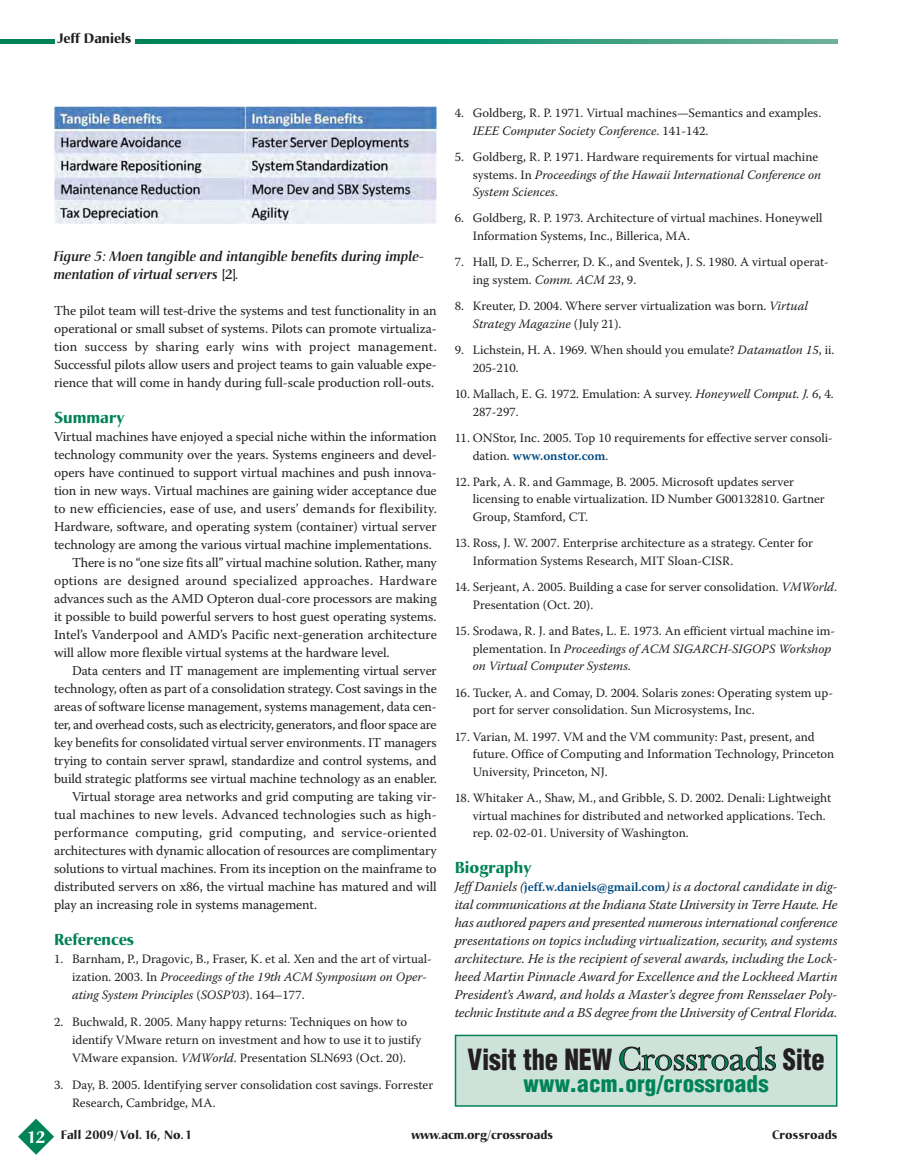
<style>
.page{position:relative;width:905px;height:1175px;background:#fff}
.page>*{position:absolute;margin:0;border:0;box-sizing:border-box;transform-origin:0 0}
.t1{font:900 condensed 28.5px "Helvetica";letter-spacing:-.01em;color:#231f20;scale:.93 1}
.t2{font:900 condensed 22.5px "Helvetica";letter-spacing:.005em;color:#008356}
.t3{font:700 15.75px "Christiana";color:#008356}
.t4{font:13.5px/18px "Warnock Pro";letter-spacing:-.005em;color:#231f20;text-align:justify}
.t5{font:italic 13.5px/18px "Warnock Pro";letter-spacing:-.015em;color:#231f20;text-align:justify}
.t6{font:13.5px "Warnock Pro";letter-spacing:.015em;color:#231f20}
.t7{font:italic 500 13.5px/18px "Christiana";color:#231f20}
.t8{font:13.5px "Warnock Pro";letter-spacing:.02em;color:#231f20}
.t9{font:700 13.5px "Christiana";color:#231f20}
.t10{font:12.75px/17.5px "Warnock Pro";color:#231f20}
.t11{font:700 12px "Christiana";color:#231f20}
.t12{font:700 12px "Christiana";letter-spacing:.02em;color:#231f20}
.s1{font-style:normal}
.s2{font-style:italic}
.s3{font-weight:600;color:#004a80}
.s4{font-weight:600;font-style:normal;font-size:12.75px;color:#004a80}
.s5{font-size:16.5px;color:#fff}
</style>
<div class="page">
<div style="left:0;top:39px;width:54px;height:5px;background:#008356"></div>
<svg style="left:135px;top:39px;width:702px;height:5px;background:#239876"></svg>
<svg style="left:18px;top:1118px;width:36px;height:36px"></svg>
<img style="left:54px;top:106px;width:382px;height:118px">
<div style="left:456px;top:1036px;width:380px;height:69px;background:#cde2d9"></div>
<div style="left:454px;top:1034px;width:383px;height:72px;border:2px solid #008356"></div>
<svg style="left:619px;top:1046px;width:157px;height:25px"></svg>
<p class="t9" style="left:57px;top:33px;width:76px">Jeff Daniels</p>
<p class="t7" style="left:54px;top:249px;width:372px">Figure 5: Moen tangible and intangible benefits during imple&shy;mentation of virtual servers <span class="s1">[2]</span>.</p>
<p class="t4" style="left:54px;top:303px;width:384px">The pilot team will test-drive the systems and test functionality in an operational or small subset of systems. Pilots can promote virtualiza&shy;tion success by sharing early wins with project management.<br>Successful pilots allow users and project teams to gain valuable expe&shy;rience that will come in handy during full-scale production roll-outs.</p>
<p class="t3" style="left:54px;top:411px;width:72px">Summary</p>
<p class="t4" style="left:54px;top:429px;width:384px">Virtual machines have enjoyed a special niche within the information</p>
<p class="t4" style="left:54px;top:447px;width:384px">technology community over the years. Systems engineers and devel-</p>
<p class="t4" style="left:54px;top:465px;width:384px">opers have continued to support virtual machines and push innova-</p>
<p class="t4" style="left:54px;top:483px;width:384px">tion in new ways. Virtual machines are gaining wider acceptance due</p>
<p class="t6" style="left:54px;top:503px;width:384px">to new efficiencies, ease of use, and users’ demands for flexibility.</p>
<p class="t4" style="left:54px;top:519px;width:384px">Hardware, software, and operating system (container) virtual server</p>
<p class="t4" style="left:54px;top:537px;width:379px">technology are among the various virtual machine implementations.</p>
<p class="t4" style="left:72px;top:555px;width:366px">There is no “one size fits all” virtual machine solution. Rather, many</p>
<p class="t8" style="left:54px;top:575px;width:384px">options are designed around specialized approaches. Hardware</p>
<p class="t4" style="left:54px;top:591px;width:384px">advances such as the AMD Opteron dual-core processors are making</p>
<p class="t4" style="left:54px;top:609px;width:384px">it possible to build powerful servers to host guest operating systems.</p>
<p class="t4" style="left:54px;top:627px;width:384px">Intel’s Vanderpool and AMD’s Pacific next-generation architecture</p>
<p class="t4" style="left:54px;top:645px;width:337px">will allow more flexible virtual systems at the hardware level.</p>
<p class="t4" style="left:72px;top:663px;width:366px">Data centers and IT management are implementing virtual server</p>
<p class="t4" style="left:54px;top:681px;width:384px">technology, often as part of a consolidation strategy. Cost savings in the</p>
<p class="t4" style="left:54px;top:699px;width:384px">areas of software license management, systems management, data cen-</p>
<p class="t4" style="left:54px;top:717px;width:384px">ter, and overhead costs, such as electricity, generators, and floor space are</p>
<p class="t4" style="left:54px;top:735px;width:384px">key benefits for consolidated virtual server environments. IT managers</p>
<p class="t4" style="left:54px;top:753px;width:384px">trying to contain server sprawl, standardize and control systems, and</p>
<p class="t4" style="left:54px;top:771px;width:384px">build strategic platforms see virtual machine technology as an enabler.</p>
<p class="t4" style="left:72px;top:789px;width:366px">Virtual storage area networks and grid computing are taking vir-</p>
<p class="t4" style="left:54px;top:807px;width:384px">tual machines to new levels. Advanced technologies such as high-</p>
<p class="t6" style="left:54px;top:827px;width:384px">performance computing, grid computing, and service-oriented</p>
<p class="t4" style="left:54px;top:843px;width:384px">architectures with dynamic allocation of resources are complimentary</p>
<p class="t4" style="left:54px;top:861px;width:384px">solutions to virtual machines. From its inception on the mainframe to</p>
<p class="t4" style="left:54px;top:879px;width:384px">distributed servers on x86, the virtual machine has matured and will</p>
<p class="t4" style="left:54px;top:897px;width:265px">play an increasing role in systems management.</p>
<p class="t3" style="left:54px;top:933px;width:82px">References</p>
<p class="t10" style="left:72px;top:951px;width:361px;line-height:18px;text-indent:-18px">1. Barnham, P., Dragovic, B., Fraser, K. et al. Xen and the art of virtual&shy;ization. 2003. In <span class="s2">Proceedings of the 19th ACM Symposium on Oper&shy;ating System Principles</span> (<span class="s2">SOSP’03</span>). 164–177.</p>
<p class="t10" style="left:72px;top:1014px;width:351px;line-height:18px;text-indent:-18px">2. Buchwald, R. 2005. Many happy returns: Techniques on how to identify VMware return on investment and how to use it to justify<br>VMware expansion. <span class="s2">VMWorld</span>. Presentation SLN693 (Oct. 20).</p>
<p class="t10" style="left:72px;top:1077px;width:362px;line-height:18px;text-indent:-18px">3. Day, B. 2005. Identifying server consolidation cost savings. Forrester<br>Research, Cambridge, MA.</p>
<p class="t10" style="left:473px;top:105px;width:350px;text-indent:-18px">4. Goldberg, R. P. 1971. Virtual machines—Semantics and examples.<br><span class="s2">IEEE Computer Society Conference</span>. 141-142.</p>
<p class="t10" style="left:473px;top:149px;width:350px;text-indent:-18px">5. Goldberg, R. P. 1971. Hardware requirements for virtual machine systems. In <span class="s2">Proceedings of the Hawaii International Conference on<br>System Sciences</span>.</p>
<p class="t10" style="left:473px;top:211px;width:351px;text-indent:-18px">6. Goldberg, R. P. 1973. Architecture of virtual machines. Honeywell<br>Information Systems, Inc., Billerica, MA.</p>
<p class="t10" style="left:473px;top:254px;width:358px;text-indent:-18px">7. Hall, D. E., Scherrer, D. K., and Sventek, J. S. 1980. A virtual operat&shy;ing system. <span class="s2">Comm. ACM 23</span>, 9.</p>
<p class="t10" style="left:472px;top:298px;width:337px;text-indent:-18px">8. Kreuter, D. 2004. Where server virtualization was born. <span class="s2">Virtual<br>Strategy Magazine</span> (July 21).</p>
<p class="t10" style="left:472px;top:342px;width:363px;text-indent:-18px">9. Lichstein, H. A. 1969. When should you emulate? <span class="s2">Datamatlon 15</span>, ii.<br>205-210.</p>
<p class="t10" style="left:472px;top:386px;width:362px;text-indent:-18px">10. Mallach, E. G. 1972. Emulation: A survey. <span class="s2">Honeywell Comput. J. 6</span>, 4.<br>287-297.</p>
<p class="t10" style="left:472px;top:430px;width:361px;text-indent:-18px">11. ONStor, Inc. 2005. Top 10 requirements for effective server consoli&shy;dation. <span class="s3">www.onstor.com</span>.</p>
<p class="t10" style="left:473px;top:474px;width:353px;text-indent:-18px">12. Park, A. R. and Gammage, B. 2005. Microsoft updates server licensing to enable virtualization. ID Number G00132810. Gartner<br>Group, Stamford, CT.</p>
<p class="t10" style="left:473px;top:535px;width:342px;text-indent:-18px">13. Ross, J. W. 2007. Enterprise architecture as a strategy. Center for<br>Infor mation Systems Research, MIT Sloan-CISR.</p>
<p class="t10" style="left:472px;top:579px;width:366px;text-indent:-18px">14. Serjeant, A. 2005. Building a case for server consolidation. <span class="s2">VMWorld</span>.<br>Presentation (Oct. 20).</p>
<p class="t10" style="left:472px;top:623px;width:364px;text-indent:-18px">15. Srodawa, R. J. and Bates, L. E. 1973. An efficient virtual machine im&shy;plementation. In <span class="s2">Proceedings of ACM SIGARCH-SIGOPS Workshop on Virtual Computer Systems</span>.</p>
<p class="t10" style="left:472px;top:685px;width:362px;text-indent:-18px">16. Tucker, A. and Comay, D. 2004. Solaris zones: Operating system up&shy;port for server consolidation. Sun Microsystems, Inc.</p>
<p class="t10" style="left:472px;top:728px;width:363px;text-indent:-18px">17. Varian, M. 1997. VM and the VM community: Past, present, and future. Office of Computing and Information Technology, Princeton<br>University, Princeton, NJ.</p>
<p class="t10" style="left:472px;top:790px;width:360px;text-indent:-18px">18. Whitaker A., Shaw, M., and Gribble, S. D. 2002. Denali: Lightweight virtual machines for distributed and networked applications. Tech. rep. 02-02-01. University of Washington.</p>
<p class="t3" style="left:454px;top:861px;width:78px">Biography</p>
<p class="t5" style="left:454px;top:879px;width:384px">Jeff Daniels (<span class="s4">jeff.w.daniels@gmail.com</span>) is a doctoral candidate in dig&shy;ital communications at the Indiana State University in Terre Haute. He has authored papers and presented numerous international conference presentations on topics including virtualization, security, and systems architecture. He is the recipient of several awards, including the Lock&shy;heed Martin Pinnacle Award for Excellence and the Lockheed Martin President’s Award, and holds a Master’s degree from Rensselaer Poly&shy;technic Institute and a BS degree from the University of Central Florida.</p>
<h1 class="t1" style="left:467px;top:1048px;width:157px">Visit the NEW</h1>
<h1 class="t1" style="left:782px;top:1048px;width:47px">Site</h1>
<h2 class="t2" style="left:523px;top:1075px;width:246px">www.acm.org/crossroads</h2>
<p class="t12" style="left:27px;top:1129px;width:167px"><span class="s5">12</span> Fall 2009/ Vol. 16, No.1</p>
<p class="t11" style="left:411px;top:1129px;width:143px">www.acm.org/crossroads</p>
<p class="t11" style="left:772px;top:1129px;width:67px">Crossroads</p>
</div>
